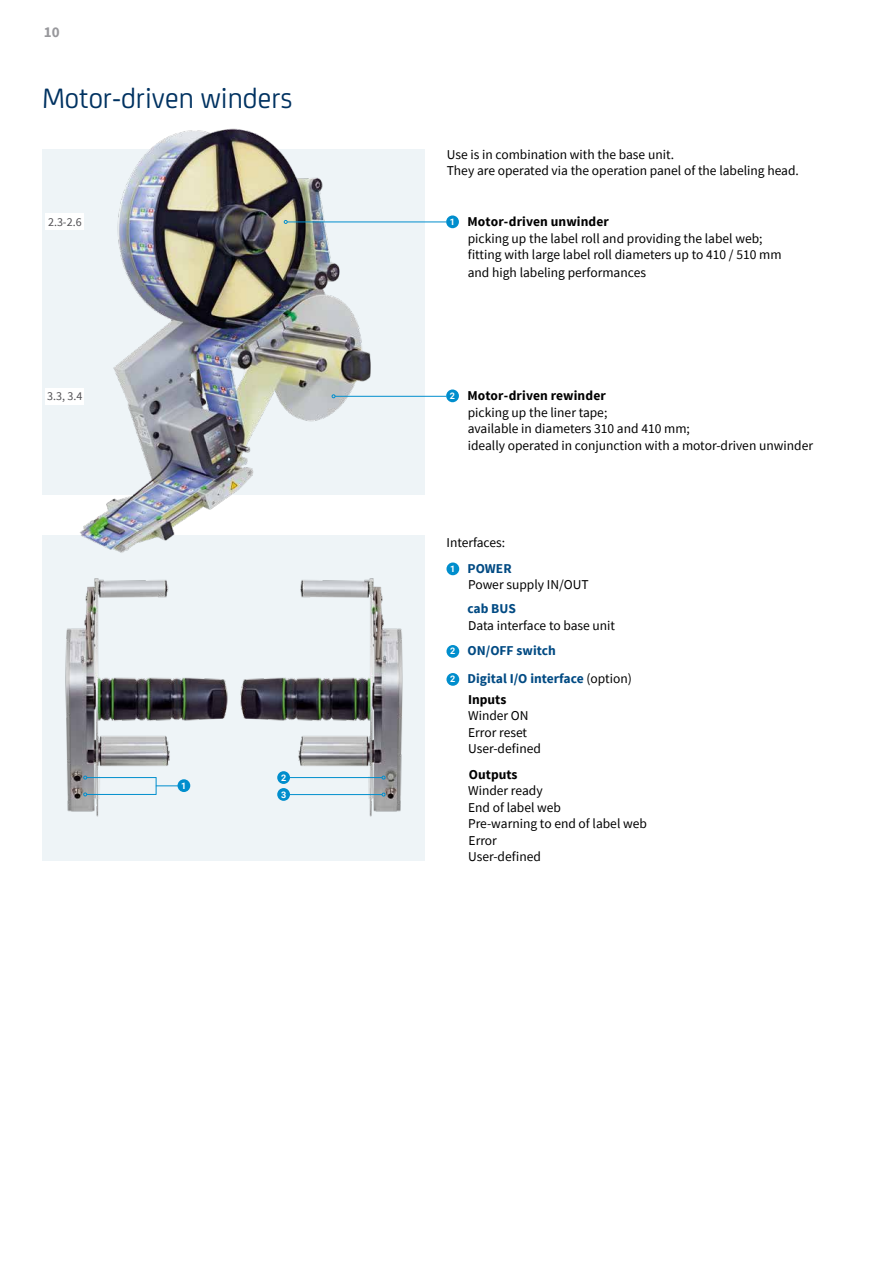
<style>
.page{position:relative;width:893px;height:1263px;background:#fff}
.page>*{position:absolute;margin:0;border:0;box-sizing:border-box;transform-origin:0 0}
.t1{font:30px "CA Sans";color:#003261}
.t2{font:700 15px "Source Sans Pro";color:#98989c}
.t3{font:13.5px/16.5px "Source Sans Pro";color:#000}
.t4{font:700 13.5px/20.7px "Source Sans Pro";color:#004a83}
.t5{font:700 13.5px "Source Sans Pro";color:#000}
.t6{font:12px "Source Sans Pro";color:#504f53}
.t7{font:700 9px/17px "Roboto";color:#fff}
.s1{font-family:"Roboto";font-weight:700;font-size:9px;color:#fff}
.s2{font-weight:700}
.s3{font-weight:700;color:#004a83}
.s4{font-family:"Roboto";font-size:9px;color:#fff}
.s5{font-weight:400;color:#000}
.s6{color:#000}
</style>
<div class="page">
<div style="left:43px;top:536px;width:382px;height:325px;background:#eef4f7"></div>
<div style="left:43px;top:149px;width:382px;height:345px;background:#eef4f7"></div>
<img style="left:75px;top:128px;width:296px;height:425px">
<img style="left:65px;top:578px;width:163px;height:239px">
<img style="left:240px;top:578px;width:163px;height:239px">
<hr style="left:87px;top:777px;width:69px;height:1px;background:#008ecd">
<svg style="left:83px;top:776px;width:4px;height:3px"></svg>
<hr style="left:287px;top:777px;width:95px;height:1px;background:#008ecd">
<div style="left:277px;top:771px;width:13px;height:13px;background:#008ecd;border-radius:50%"></div>
<hr style="left:87px;top:794px;width:69px;height:1px;background:#008ecd">
<svg style="left:83px;top:792px;width:4px;height:4px"></svg>
<div style="left:277px;top:788px;width:13px;height:13px;background:#008ecd;border-radius:50%"></div>
<hr style="left:287px;top:222px;width:159px;height:1px;background:#008ecd">
<svg style="left:284px;top:220px;width:4px;height:4px"></svg>
<hr style="left:335px;top:396px;width:111px;height:1px;background:#008ecd">
<svg style="left:332px;top:394px;width:3px;height:4px"></svg>
<hr style="left:288px;top:794px;width:94px;height:1px;background:#008ecd">
<div style="left:178px;top:779px;width:12px;height:13px;background:#008ecd;border-radius:50%"></div>
<svg style="left:156px;top:777px;width:22px;height:18px"></svg>
<div style="left:46px;top:214px;width:38px;height:16px;background:#fff"></div>
<div style="left:46px;top:388px;width:38px;height:17px;background:#fff"></div>
<div style="left:446px;top:562px;width:13px;height:13px;background:#008ecd;border-radius:50%"></div>
<div style="left:446px;top:645px;width:13px;height:13px;background:#008ecd;border-radius:50%"></div>
<div style="left:446px;top:673px;width:13px;height:13px;background:#008ecd;border-radius:50%"></div>
<div style="left:446px;top:215px;width:13px;height:13px;background:#008ecd;border-radius:50%"></div>
<div style="left:446px;top:389px;width:13px;height:13px;background:#008ecd;border-radius:50%"></div>
<p class="t2" style="left:44px;top:22px;width:17px">10</p>
<h1 class="t1" style="left:43px;top:76px;width:252px">Motor-driven winders</h1>
<p class="t6" style="left:48px;top:214px;width:35px">2.3-2.6</p>
<p class="t6" style="left:47px;top:388px;width:37px">3.3, 3.4</p>
<p class="t7" style="left:181px;top:777px;width:7px">1</p>
<p class="t7" style="left:281px;top:769px;width:7px">2<br>3</p>
<p class="t3" style="left:447px;top:146px;width:354px">Use is in combination with the base unit.<br>They are operated via the operation panel of the labeling head.</p>
<p class="t3" style="left:468px;top:213px;width:315px;text-indent:-18px"><span class="s1">1</span> <span class="s2">Motor-driven unwinder<br></span>picking up the label roll and providing the label web; fitting with large label roll diameters up to 410 / 510 mm</p>
<p class="t3" style="left:468px;top:264px;width:180px">and high labeling performances</p>
<p class="t3" style="left:468px;top:387px;width:347px;text-indent:-18px"><span class="s1">2</span> <span class="s2">Motor-driven rewinder<br></span>picking up the liner tape;<br>available in diameters 310 and 410 mm;<br>ideally operated in conjunction with a motor-driven unwinder</p>
<p class="t3" style="left:446px;top:530px;width:67px;line-height:25.2px">Interfaces:<br><span class="s1">1</span> <span class="s3">POWER</span></p>
<p class="t3" style="left:468px;top:576px;width:122px">Power supply IN/OUT</p>
<p class="t4" style="left:467px;top:599px;width:50px">cab BUS</p>
<p class="t3" style="left:450px;top:612px;width:166px;line-height:25.5px;text-indent:18px">Data interface to base unit<br><span class="s1">2</span> <span class="s3">ON/OFF switch</span></p>
<p class="t4" style="left:468px;top:669px;width:165px;text-indent:-18px"><span class="s4">2</span> Digital I/O interface <span class="s5">(option)<br></span><span class="s6">Inputs</span></p>
<p class="t3" style="left:468px;top:708px;width:74px">Winder ON<br>Error reset<br>User-defined</p>
<p class="t5" style="left:469px;top:766px;width:50px">Outputs</p>
<p class="t3" style="left:468px;top:783px;width:180px">Winder ready<br>End of label web<br>Pre-warning to end of label web<br>Error<br>User-defined</p>
</div>
